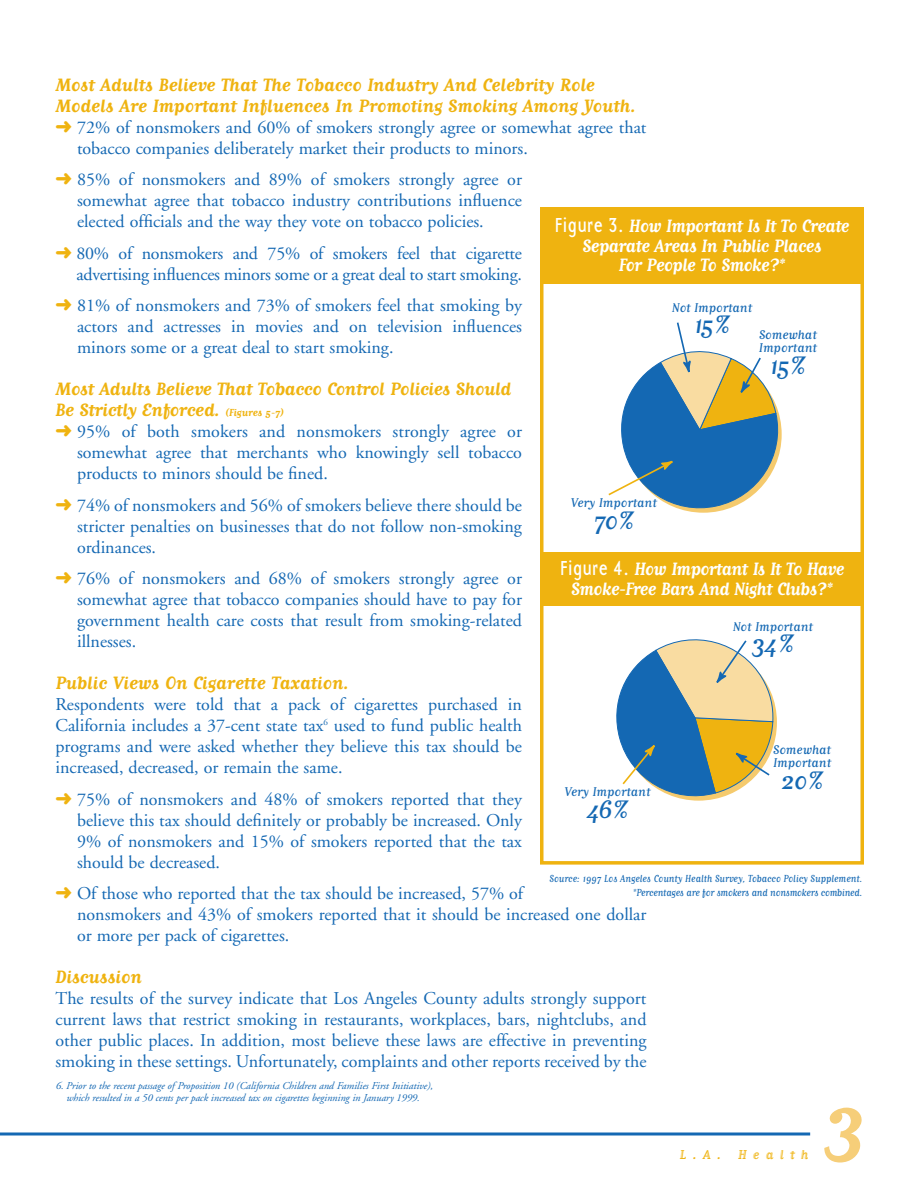
<style>
.page{position:relative;width:918px;height:1188px;background:#fff}
.page>*{position:absolute;margin:0;border:0;box-sizing:border-box;transform-origin:0 0}
.t1{font:700 90px "Matrix Script";color:#f6ce79}
.t2{font:29.7px "Matrix Script";letter-spacing:-.06em;color:#1468b3}
.t3{font:700 21px/21px "Matrix Script";color:#efb310}
.t4{font:700 21px/19.5px "Matrix Script";letter-spacing:-.02em;color:#fff;text-align:center;scale:.95 1}
.t5{font:18px/21px "Adobe Garamond";color:#1468b3;text-align:justify}
.t6{font:15px "Matrix Inline Script";letter-spacing:.425em;color:#efb310}
.t7{font:14.85px/27.2px "Matrix Script";color:#1468b3}
.t8{font:12px/14.4px "Matrix Script";color:#1468b3;text-align:right;scale:.9 1}
.t9{font:italic 10.5px/12px "Adobe Garamond";letter-spacing:-.005em;color:#1468b3;text-align:center}
.s1{color:#efb310}
.s2{font-size:12px}
.s3{font-family:"Base Twelve Sans";font-weight:400}
</style>
<div class="page">
<svg style="left:0;top:1132px;width:810px;height:4px"></svg>
<svg style="left:608px;top:322px;width:174px;height:191px"></svg>
<div style="left:540px;top:208px;width:324px;height:657px;border:3px solid #efb310"></div>
<div style="left:540px;top:208px;width:324px;height:76px;background:#efb310"></div>
<svg style="left:616px;top:639px;width:158px;height:162px"></svg>
<div style="left:540px;top:552px;width:324px;height:54px;background:#efb310"></div>
<p class="t3" style="left:56px;top:73px;width:582px">Most Adults Believe That The Tobacco Industry And Celebrity Role<br>Models Are Important Influences In Promoting Smoking Among Youth.</p>
<p class="t5" style="left:77px;top:118px;width:571px;text-indent:-22px"><span class="s1">➜</span> 72% of nonsmokers and 60% of smokers strongly agree or somewhat agree that tobacco companies deliberately market their products to minors.</p>
<p class="t5" style="left:77px;top:171px;width:446px;text-indent:-22px"><span class="s1">➜</span> 85% of nonsmokers and 89% of smokers strongly agree or somewhat agree that tobacco industry contributions influence elected officials and the way they vote on tobacco policies.</p>
<p class="t5" style="left:56px;top:244px;width:468px;text-align:right"><span class="s1">➜</span> 80% of nonsmokers and 75% of smokers feel that cigarette advertising influences minors some or a great deal to start smoking.</p>
<p class="t5" style="left:77px;top:297px;width:446px;text-indent:-22px"><span class="s1">➜</span> 81% of nonsmokers and 73% of smokers feel that smoking by actors and actresses in movies and on television influences minors some or a great deal to start smoking.</p>
<p class="t3" style="left:56px;top:378px;width:457px">Most Adults Believe That Tobacco Control Policies Should<br>Be Strictly Enforced. <span class="s2">(Figures 5-7)</span></p>
<p class="t5" style="left:77px;top:423px;width:446px;text-indent:-22px"><span class="s1">➜</span> 95% of both smokers and nonsmokers strongly agree or somewhat agree that merchants who knowingly sell tobacco products to minors should be fined.</p>
<p class="t5" style="left:77px;top:496px;width:446px;text-indent:-22px"><span class="s1">➜</span> 74% of nonsmokers and 56% of smokers believe there should be stricter penalties on businesses that do not follow non-smoking ordinances.</p>
<p class="t5" style="left:77px;top:570px;width:446px;text-indent:-22px"><span class="s1">➜</span> 76% of nonsmokers and 68% of smokers strongly agree or somewhat agree that tobacco companies should have to pay for government health care costs that result from smoking-related illnesses.</p>
<p class="t3" style="left:56px;top:672px;width:295px">Public Views On Cigarette Taxation.</p>
<p class="t5" style="left:56px;top:696px;width:468px">Respondents were told that a pack of cigarettes purchased in California includes a 37-cent state tax<sup>6</sup> used to fund public health programs and were asked whether they believe this tax should be increased, decreased, or remain the same.</p>
<p class="t5" style="left:77px;top:790px;width:446px;text-indent:-22px"><span class="s1">➜</span> 75% of nonsmokers and 48% of smokers reported that they believe this tax should definitely or probably be increased. Only 9% of nonsmokers and 15% of smokers reported that the tax should be decreased.</p>
<p class="t5" style="left:77px;top:885px;width:571px;text-align:left;text-indent:-22px"><span class="s1">➜</span> Of those who reported that the tax should be increased, 57% of<br>nonsmokers and 43% of smokers reported that it should be increased one dollar or more per pack of cigarettes.</p>
<p class="t3" style="left:56px;top:966px;width:88px">Discussion</p>
<p class="t5" style="left:56px;top:990px;width:593px">The results of the survey indicate that Los Angeles County adults strongly support current laws that restrict smoking in restaurants, workplaces, bars, nightclubs, and other public places. In addition, most believe these laws are effective in preventing smoking in these settings. Unfortunately, complaints and other reports received by the</p>
<p class="t9" style="left:56px;top:1081px;width:379px">6. Prior to the recent passage of Proposition 10 (California Children and Families First Initiative), which resulted in a 50 cents per pack increased tax on cigarettes beginning in January 1999.</p>
<p class="t4" style="left:555px;top:215px;width:312px"><span class="s3">Figure 3.</span> How Important Is It To Create<br>Separate Areas In Public Places<br>For People To Smoke?*</p>
<p class="t7" style="left:694px;top:295px;width:124px;text-indent:-22px">Not Important<br><sup>15%</sup> Somewhat</p>
<p class="t7" style="left:759px;top:336px;width:60px">Important</p>
<h2 class="t2" style="left:770px;top:355px;width:37px">15%</h2>
<p class="t7" style="left:571px;top:491px;width:88px">Very Important</p>
<h2 class="t2" style="left:594px;top:510px;width:42px">70%</h2>
<p class="t4" style="left:560px;top:558px;width:301px"><span class="s3">Figure 4.</span> How Important Is It To Have<br>Smoke-Free Bars And Night Clubs?*</p>
<p class="t7" style="left:733px;top:614px;width:82px">Not Important</p>
<h2 class="t2" style="left:752px;top:634px;width:44px">34%</h2>
<p class="t7" style="left:773px;top:745px;width:60px;line-height:13.2px">Somewhat<br>Important</p>
<h2 class="t2" style="left:781px;top:770px;width:44px">20%</h2>
<p class="t7" style="left:564px;top:780px;width:88px">Very Important</p>
<h2 class="t2" style="left:586px;top:799px;width:44px">46%</h2>
<p class="t8" style="left:550px;top:872px;width:349px">Source: 1997 Los Angeles County Health Survey, Tobacco Policy Supplement. *Percentages are for smokers and nonsmokers combined.</p>
<p class="t6" style="left:680px;top:1148px;width:130px">L.A. Health</p>
<h1 class="t1" style="left:824px;top:1064px;width:44px">3</h1>
</div>
